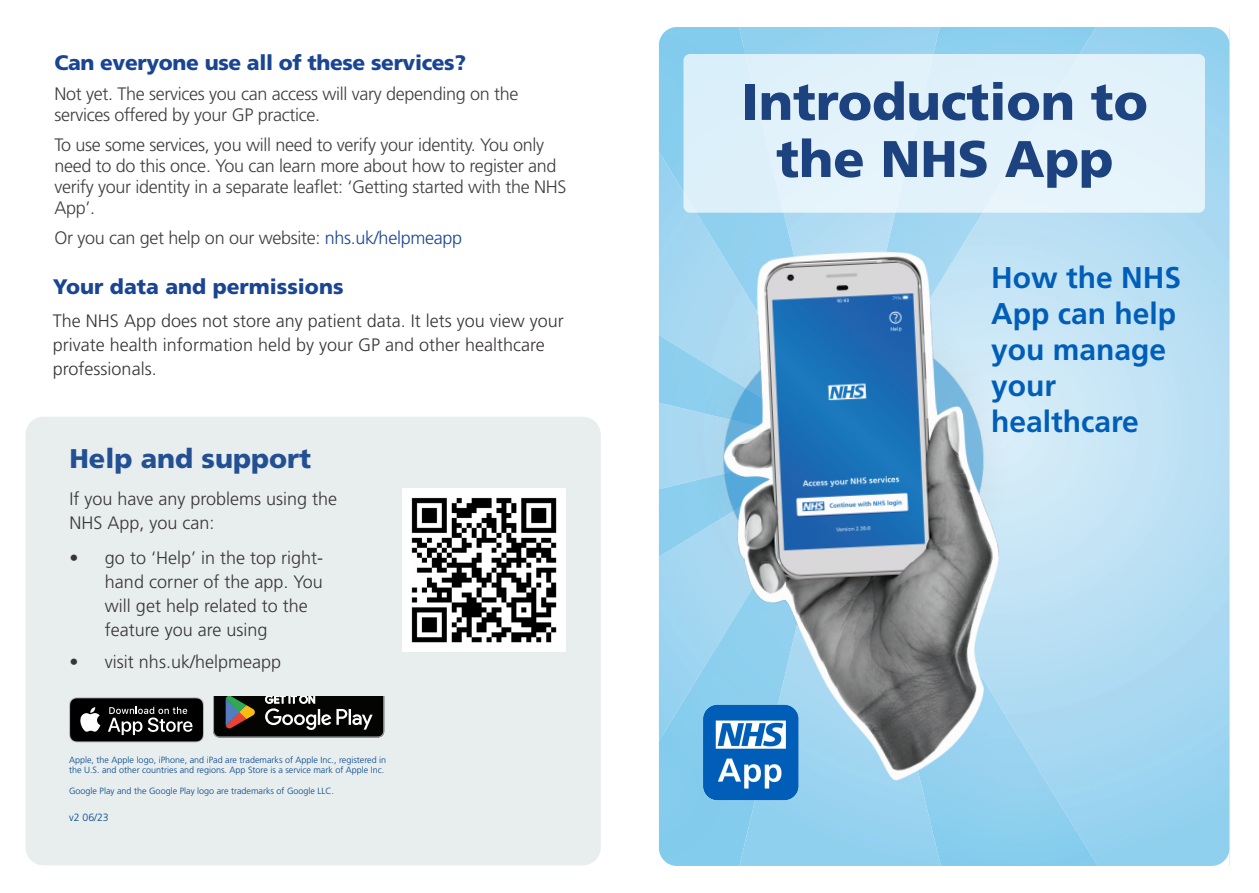
<style>
.page{position:relative;width:1259px;height:893px;background:#fff}
.page>*{position:absolute;margin:0;border:0;box-sizing:border-box;transform-origin:0 0}
.t1{font:900 51.45px/57.2px "Frutiger LT Std";color:#1c4280;text-align:center}
.t2{font:700 30px/36px "Frutiger LT Std";color:#005eb8}
.Body{font:900 27px "Frutiger LT Std";color:#225093}
.Body-2{font:900 21px "Frutiger LT Std";letter-spacing:-.02em;color:#1a4593}
.Body-3{font:900 21px "Frutiger LT Std";color:#1a4593}
.Body-4{font:300 18px/21px "Frutiger LT Std";letter-spacing:-.02em;color:#3e3e3f}
.Body-5{font:300 18px/24px "Frutiger LT Std";color:#393536}
.t3{font:10.65px "Product Sans";letter-spacing:.02em;color:#fff}
.t4{font:300 10.5px "Frutiger LT Std";color:#01468c}
.t5{font:300 9px/10.5px "Frutiger LT Std";color:#01468c}
.s1{color:#1a4593}
</style>
<div class="page">
<svg style="left:659px;top:27px;width:571px;height:839px;background:#a7cee3"></svg>
<svg style="left:1211px;top:27px;width:18px;height:18px"></svg>
<img style="left:692px;top:695px;width:116px;height:115px">
<div style="left:26px;top:417px;width:575px;height:448px;background:#e8edee;border-radius:18px"></div>
<svg style="left:213px;top:697px;width:171px;height:40px;background:#2c2c27"></svg>
<svg style="left:69px;top:697px;width:135px;height:45px;background:#323333"></svg>
<img style="left:402px;top:489px;width:163px;height:162px">
<p class="Body-2" style="left:54px;top:50px;width:413px">Can everyone use all of these services?</p>
<p class="Body-4" style="left:54px;top:83px;width:465px">Not yet. The services you can access will vary depending on the services offered by your GP practice.</p>
<p class="Body-4" style="left:54px;top:134px;width:514px">To use some services, you will need to verify your identity. You only need to do this once. You can learn more about how to register and verify your identity in a separate leaflet: ‘Getting started with the NHS App’.</p>
<p class="Body-4" style="left:54px;top:227px;width:409px">Or you can get help on our website: <span class="s1">nhs.uk/helpmeapp</span></p>
<p class="Body-3" style="left:53px;top:274px;width:292px">Your data and permissions</p>
<p class="Body-5" style="left:53px;top:309px;width:512px">The NHS App does not store any patient data. It lets you view your private health information held by your GP and other healthcare professionals.</p>
<p class="Body" style="left:69px;top:442px;width:243px">Help and support</p>
<p class="Body-5" style="left:69px;top:487px;width:269px">If you have any problems using the<br>NHS App, you can:</p>
<p class="Body-5" style="left:105px;top:546px;width:220px;text-indent:-36px">• go to ‘Help’ in the top right&shy;hand corner of the app. You will get help related to the feature you are using</p>
<p class="Body-5" style="left:69px;top:650px;width:213px">• visit nhs.uk/helpmeapp</p>
<p class="t3" style="left:265px;top:693px;width:52px">GET IT ON</p>
<p class="t5" style="left:69px;top:754px;width:319px">Apple, the Apple logo, iPhone, and iPad are trademarks of Apple Inc., registered in the U.S. and other countries and regions. App Store is a service mark of Apple Inc.</p>
<p class="t5" style="left:69px;top:786px;width:266px">Google Play and the Google Play logo are trademarks of Google LLC.</p>
<p class="t4" style="left:69px;top:811px;width:41px">v2 06/23</p>
<p class="t1" style="left:741px;top:73px;width:408px">Introduction to the NHS App</p>
<p class="t2" style="left:991px;top:260px;width:192px">How the NHS<br>App can help you manage your</p>
<p class="t2" style="left:991px;top:404px;width:149px">healthcare</p>
</div>
